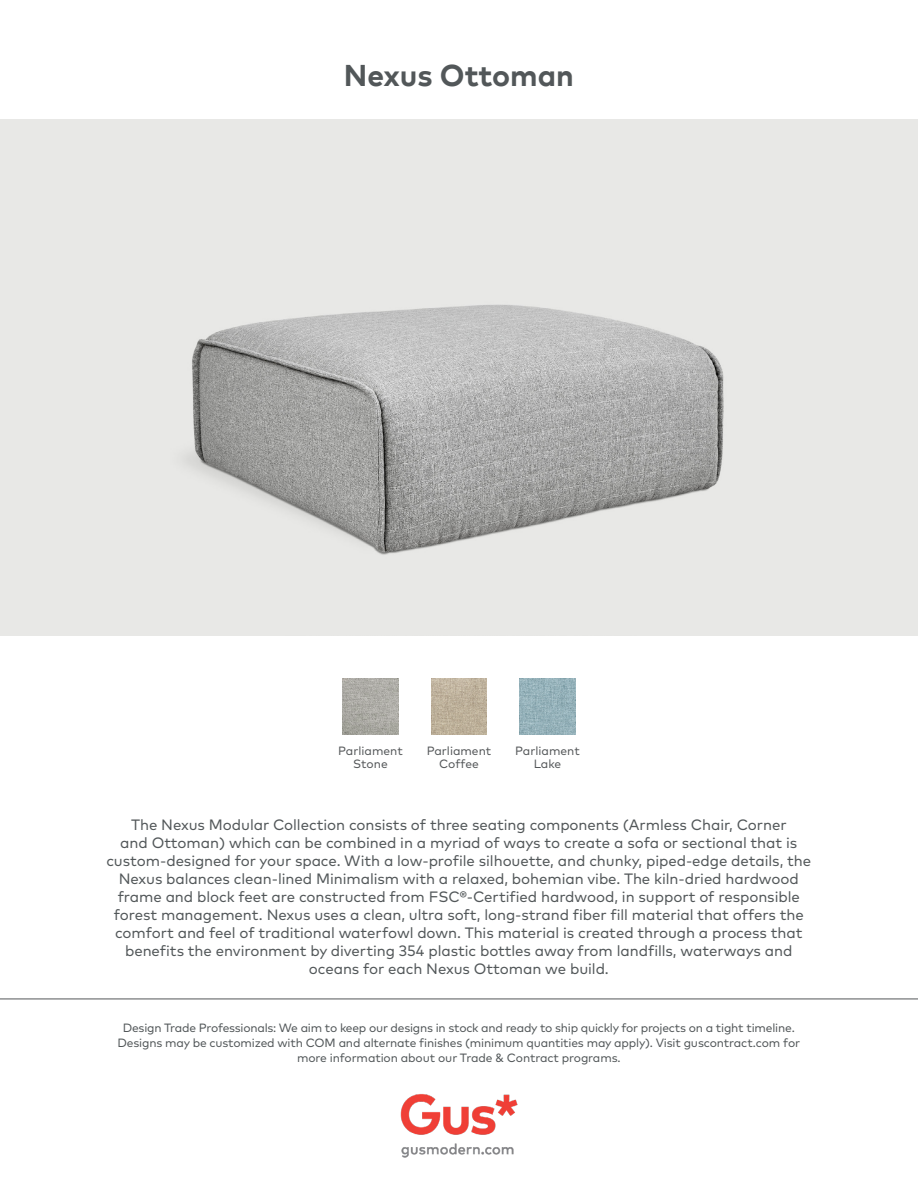
<style>
.page{position:relative;width:918px;height:1188px;background:#fff}
.page>*{position:absolute;margin:0;border:0;box-sizing:border-box;transform-origin:0 0}
.Product_Title{font:700 30px "Mark";color:#525759}
.Description{font:15px/18px "Mark Pro";letter-spacing:-.005em;color:#525759;text-align:center}
.In_Stock_copy{font:12px/15px "Mark Pro";letter-spacing:-.015em;color:#525759;text-align:center}
.t1{font:12px "Mark Pro";color:#545759}
</style>
<div class="page">
<img style="left:400px;top:1094px;width:118px;height:64px">
<img style="left:0;top:119px;width:918px;height:516px">
<hr style="left:0;top:999px;width:918px;height:1px;background:#545759">
<img style="left:343px;top:679px;width:55px;height:55px">
<img style="left:520px;top:679px;width:55px;height:55px">
<img style="left:431px;top:679px;width:56px;height:55px">
<p class="Product_Title" style="left:344px;top:56px;width:232px">Nexus Ottoman</p>
<p class="t1" style="left:338px;top:741px;width:66px">Parliament</p>
<p class="t1" style="left:353px;top:755px;width:36px">Stone</p>
<p class="t1" style="left:427px;top:741px;width:66px">Parliament</p>
<p class="t1" style="left:439px;top:755px;width:41px">Coffee</p>
<p class="t1" style="left:515px;top:741px;width:66px">Parliament</p>
<p class="t1" style="left:534px;top:755px;width:29px">Lake</p>
<p class="Description" style="left:106px;top:815px;width:706px">The Nexus Modular Collection consists of three seating components (Armless Chair, Corner<br>and Ottoman) which can be combined in a myriad of ways to create a sofa or sectional that is custom-designed for your space. With a low-profile silhouette, and chunky, piped-edge details, the Nexus balances clean-lined Minimalism with a relaxed, bohemian vibe. The kiln-dried hardwood frame and block feet are constructed from FSC®-Certified hardwood, in support of responsible forest management. Nexus uses a clean, ultra soft, long-strand fiber fill material that offers the comfort and feel of traditional waterfowl down. This material is created through a process that benefits the environment by diverting 354 plastic bottles away from landfills, waterways and oceans for each Nexus Ottoman we build.</p>
<p class="In_Stock_copy" style="left:118px;top:1019px;width:684px">Design Trade Professionals: We aim to keep our designs in stock and ready to ship quickly for projects on a tight timeline.<br>Designs may be customized with COM and alternate finishes (minimum quantities may apply). Visit guscontract.com for more information about our Trade &amp; Contract programs.</p>
</div>
